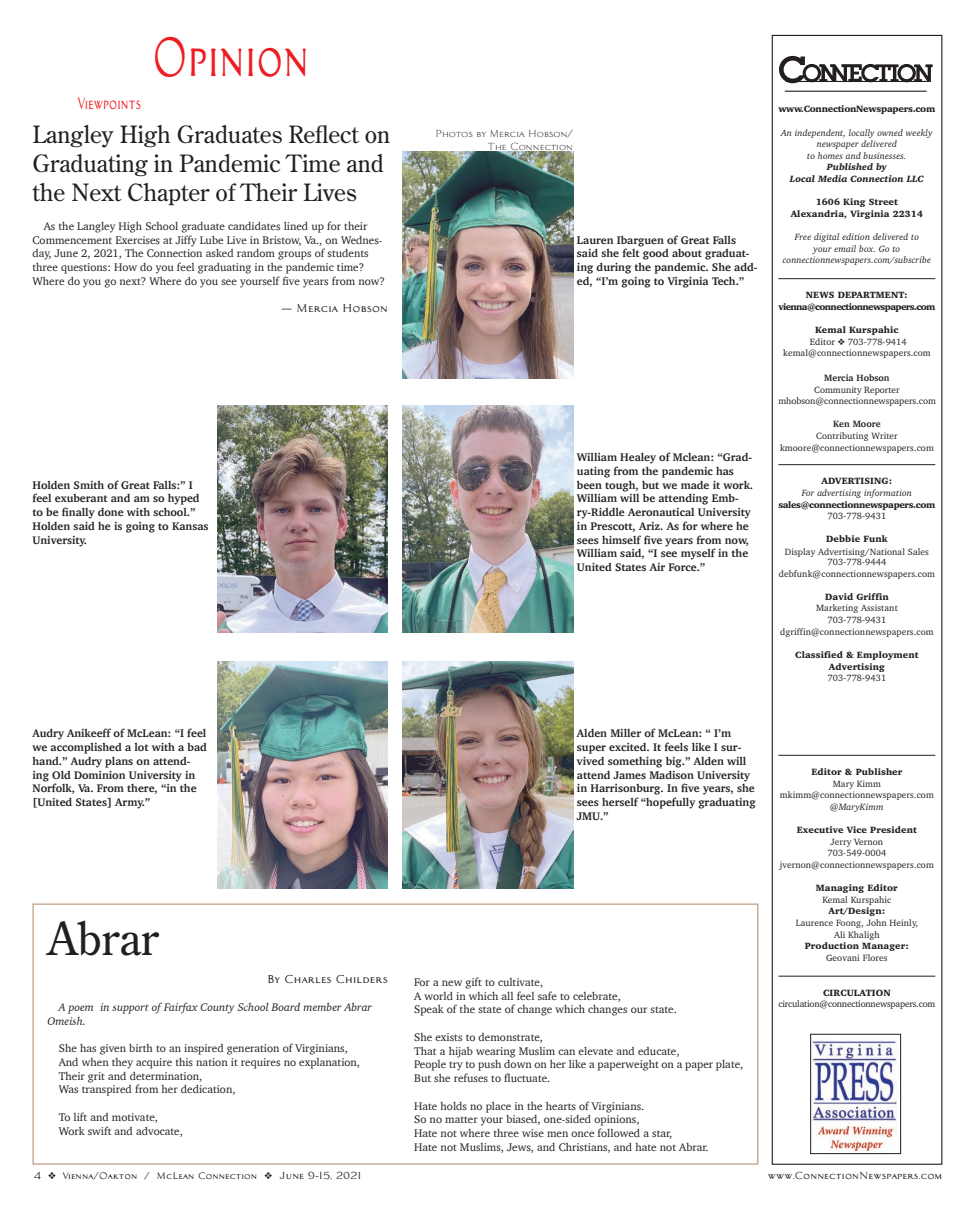
<style>
.page{position:relative;width:975px;height:1215px;background:#fff}
.page>*{position:absolute;margin:0;border:0;box-sizing:border-box;transform-origin:0 0}
.t1{font:53.75px "Architect Bold V";color:#ee1d23;scale:.7 1}
.t2{font:45px "Century Old Style";color:#231f20}
.t3{font:23.75px/28.8px "Century Old Style";color:#231f20}
.t4{font:16.25px "Architect Bold V";color:#ee1d23;scale:.7 1}
.t5{font:11.25px/13.8px "Charter";color:#231f20}
.t6{font:700 11.25px/13.8px "Charter";color:#231f20}
.t7{font:italic 11.25px/13.8px "Charter";color:#231f20}
.t8{font:11.25px "Architect Bold V";color:#231f20}
.t9{font:10px/12.5px "Architect Roman V";color:#231f20;text-align:right}
.t10{font:10px "Architect Bold V";color:#231f20}
.t11{font:9.25px/11.6px "Charter BT";letter-spacing:.01em;color:#231f20;text-align:center}
.t12{font:900 9.25px/11.6px "Charter BT";letter-spacing:.01em;color:#231f20;text-align:center}
.t13{font:italic 9.25px/11.6px "Charter BT";letter-spacing:.01em;color:#231f20;text-align:center}
.t14{font:9.25px/11.8px "Charter";letter-spacing:.01em;color:#231f20;text-align:center}
.t15{font:9.25px "Architect Bold V";color:#231f20}
.t16{font:900 9.25px/11.6px "Charter BT";letter-spacing:-.065em;color:#231f20;text-align:center}
.t17{font:9.25px "Charter BT";letter-spacing:-.02em;color:#231f20}
.t18{font:italic 900 9.25px/11.6px "Charter BT";color:#231f20;text-align:center}
.t19{font:900 9.25px "Charter BT";letter-spacing:-.04em;color:#231f20}
.t20{font:900 9.25px "Charter BT";letter-spacing:-.025em;color:#231f20}
.t21{font:700 9.25px "Charter";letter-spacing:.01em;color:#231f20}
.s1{font-weight:900}
.s2{font-weight:700}
.s3{font-family:"Charter BT"}
.s4{font-family:"Charter"}
.s5{font-size:10px}
</style>
<div class="page">
<div style="left:772px;top:35px;width:170px;height:1130px;border:1px solid #231f20"></div>
<hr style="left:778px;top:278px;width:157px;height:1px;background:#231f20">
<hr style="left:778px;top:464px;width:157px;height:1px;background:#231f20">
<hr style="left:778px;top:755px;width:157px;height:1px;background:#231f20">
<hr style="left:778px;top:976px;width:157px;height:1px;background:#231f20">
<svg style="left:779px;top:56px;width:153px;height:27px"></svg>
<hr style="left:785px;top:91px;width:142px;height:1px;background:#231f20">
<img style="left:812px;top:1040px;width:85px;height:112px">
<div style="left:810px;top:1034px;width:91px;height:120px;border:1px solid #231f20"></div>
<div style="left:32px;top:904px;width:726px;height:261px;border:1px solid #bf9d85"></div>
<img style="left:403px;top:151px;width:170px;height:227px">
<img style="left:218px;top:406px;width:170px;height:227px">
<img style="left:403px;top:406px;width:170px;height:227px">
<img style="left:218px;top:662px;width:170px;height:227px">
<img style="left:403px;top:662px;width:170px;height:227px">
<h3 class="t4" style="left:78px;top:94px;width:92px">Viewpoints</h3>
<h1 class="t1" style="left:152px;top:27px;width:226px">Opinion</h1>
<h3 class="t3" style="left:32px;top:119px;width:359px">Langley High Graduates Reflect on<br>Graduating in Pandemic Time and the Next Chapter of Their Lives</h3>
<p class="t5" style="left:32px;top:219px;width:354px;text-indent:11px">As the Langley High School graduate candidates lined up for their Commencement Exercises at Jiffy Lube Live in Bristow, Va., on Wednes&shy;day, June 2, 2021, The Connection asked random groups of students three questions: How do you feel graduating in the pandemic time?<br>Where do you go next? Where do you see yourself five years from now?</p>
<p class="t8" style="left:281px;top:302px;width:108px">— Mercia Hobson</p>
<p class="t9" style="left:436px;top:128px;width:139px">Photos by Mercia Hobson/<br>The Connection</p>
<p class="t6" style="left:577px;top:233px;width:182px">Lauren Ibarguen of Great Falls said she felt good about graduat&shy;ing during the pandemic. She add&shy;ed, “I’m going to Virginia Tech.”</p>
<p class="t6" style="left:32px;top:478px;width:178px">Holden Smith of Great Falls:” I feel exuberant and am so hyped to be finally done with school.”<br>Holden said he is going to Kansas<br>University.</p>
<p class="t6" style="left:577px;top:450px;width:178px">William Healey of Mclean: “Grad&shy;uating from the pandemic has been tough, but we made it work.<br>William will be attending Emb&shy;ry-Riddle Aeronautical University in Prescott, Ariz. As for where he sees himself five years from now,<br>William said, “I see myself in the<br>United States Air Force.”</p>
<p class="t6" style="left:32px;top:727px;width:176px">Audry Anikeeff of McLean: “I feel we accomplished a lot with a bad hand.” Audry plans on attend&shy;ing Old Dominion University in<br>Norfolk, Va. From there, “in the [United States] Army.”</p>
<p class="t6" style="left:577px;top:727px;width:180px">Alden Miller of McLean: “ I’m super excited. It feels like I sur&shy;vived something big.” Alden will attend James Madison University in Harrisonburg. In five years, she sees herself “hopefully graduating<br>JMU.”</p>
<h2 class="t2" style="left:48px;top:910px;width:113px">Abrar</h2>
<p class="t8" style="left:267px;top:973px;width:122px">By Charles Childers</p>
<p class="t7" style="left:48px;top:1000px;width:326px;text-indent:11px">A poem in support of Fairfax County School Board member Abrar<br>Omeish.</p>
<p class="t5" style="left:59px;top:1041px;width:303px">She has given birth to an inspired generation of Virginians, And when they acquire this nation it requires no explanation, Their grit and determination,<br>Was transpired from her dedication,</p>
<p class="t5" style="left:59px;top:1110px;width:126px">To lift and motivate,<br>Work swift and advocate,</p>
<p class="t5" style="left:414px;top:975px;width:264px">For a new gift to cultivate,<br>A world in which all feel safe to celebrate,<br>Speak of the state of change which changes our state.</p>
<p class="t5" style="left:414px;top:1030px;width:331px">She exists to demonstrate,<br>That a hijab wearing Muslim can elevate and educate,<br>People try to push down on her like a paperweight on a paper plate, But she refuses to fluctuate.</p>
<p class="t5" style="left:414px;top:1099px;width:296px">Hate holds no place in the hearts of Virginians.<br>So no matter your biased, one-sided opinions,<br>Hate not where three wise men once followed a star,<br>Hate not Muslims, Jews, and Christians, and hate not Abrar.</p>
<p class="t20" style="left:778px;top:103px;width:158px">www.ConnectionNewspapers.com</p>
<p class="t13" style="left:781px;top:126px;width:153px">An independent, locally owned weekly newspaper delivered<br>to homes and businesses.</p>
<p class="t18" style="left:790px;top:161px;width:135px">Published by<br>Local Media Connection LLC</p>
<p class="t12" style="left:791px;top:196px;width:134px">1606 King Street<br>Alexandria, Virginia 22314</p>
<p class="t13" style="left:783px;top:231px;width:150px">Free digital edition delivered to<br>your email box. Go to connectionnewspapers.com/subscribe</p>
<p class="t16" style="left:778px;top:289px;width:159px">NEWS DEPARTMENT: vienna@connectionnewspapers.com</p>
<p class="t11" style="left:783px;top:324px;width:149px"><span class="s1">Kemal Kurspahic<br></span>Editor ❖ 703-778-9414 kemal@connectionnewspapers.com</p>
<p class="t14" style="left:814px;top:372px;width:87px"><span class="s2">Mercia Hobson<br></span><span class="s3">Co</span>mmunity Reporter</p>
<p class="t11" style="left:778px;top:395px;width:159px"><span class="s4">mhobson</span>@connectionnewspapers.com</p>
<p class="t21" style="left:833px;top:416px;width:49px">Ken Moore</p>
<p class="t14" style="left:780px;top:430px;width:155px">Contributing Writer kmoore@connectionnewspapers.com</p>
<p class="t12" style="left:821px;top:475px;width:72px">ADVERTISING:</p>
<p class="t13" style="left:802px;top:487px;width:112px">For advertising information</p>
<p class="t19" style="left:778px;top:499px;width:159px">sales@connectionnewspapers.com</p>
<p class="t11" style="left:828px;top:510px;width:60px">703-778-9431</p>
<p class="t12" style="left:826px;top:532px;width:63px">Debbie Funk</p>
<p class="t14" style="left:785px;top:546px;width:146px">Display Advertising/<span class="s3">National Sales</span></p>
<p class="t11" style="left:779px;top:556px;width:158px">703-778-9444 debfunk@connectionnewspapers.com</p>
<p class="t12" style="left:825px;top:591px;width:65px">David Griffin</p>
<p class="t11" style="left:780px;top:602px;width:155px">Marketing Assistant<br>703-778-9431 dgriffin@connectionnewspapers.com</p>
<p class="t12" style="left:795px;top:649px;width:125px">Classified &amp; Employment<br>Advertising</p>
<p class="t11" style="left:828px;top:672px;width:60px">703-778-9431</p>
<p class="t12" style="left:811px;top:766px;width:93px">Editor &amp; Publisher</p>
<p class="t11" style="left:780px;top:777px;width:155px">Mary Kimm mkimm@connectionnewspapers.com</p>
<p class="t13" style="left:830px;top:801px;width:55px">@MaryKimm</p>
<p class="t12" style="left:797px;top:824px;width:122px">Executive Vice President</p>
<p class="t11" style="left:780px;top:836px;width:155px">Jerry Vernon<br>703-549-0004 jvernon@connectionnewspapers.com</p>
<p class="t12" style="left:816px;top:882px;width:83px">Managing Editor</p>
<p class="t11" style="left:822px;top:894px;width:71px">Kemal Kurspahic</p>
<p class="t12" style="left:828px;top:905px;width:58px">Art/Design:</p>
<p class="t11" style="left:796px;top:917px;width:124px">Laurence Foong, John Heinly,<br>Ali Khaligh</p>
<p class="t12" style="left:805px;top:940px;width:106px">Production Manager:</p>
<p class="t11" style="left:826px;top:952px;width:63px">Geovani Flores</p>
<p class="t12" style="left:823px;top:987px;width:69px">CIRCULATION</p>
<p class="t17" style="left:778px;top:999px;width:158px">circulation@connectionnewspapers.com</p>
<p class="t15" style="left:34px;top:1170px;width:330px"><span class="s5">4</span> ❖ Vienna/Oakton / McLean Connection ❖ <span class="s5">June 9-15, 2021</span></p>
<p class="t10" style="left:768px;top:1170px;width:176px">www.ConnectionNewspapers.com</p>
</div>
